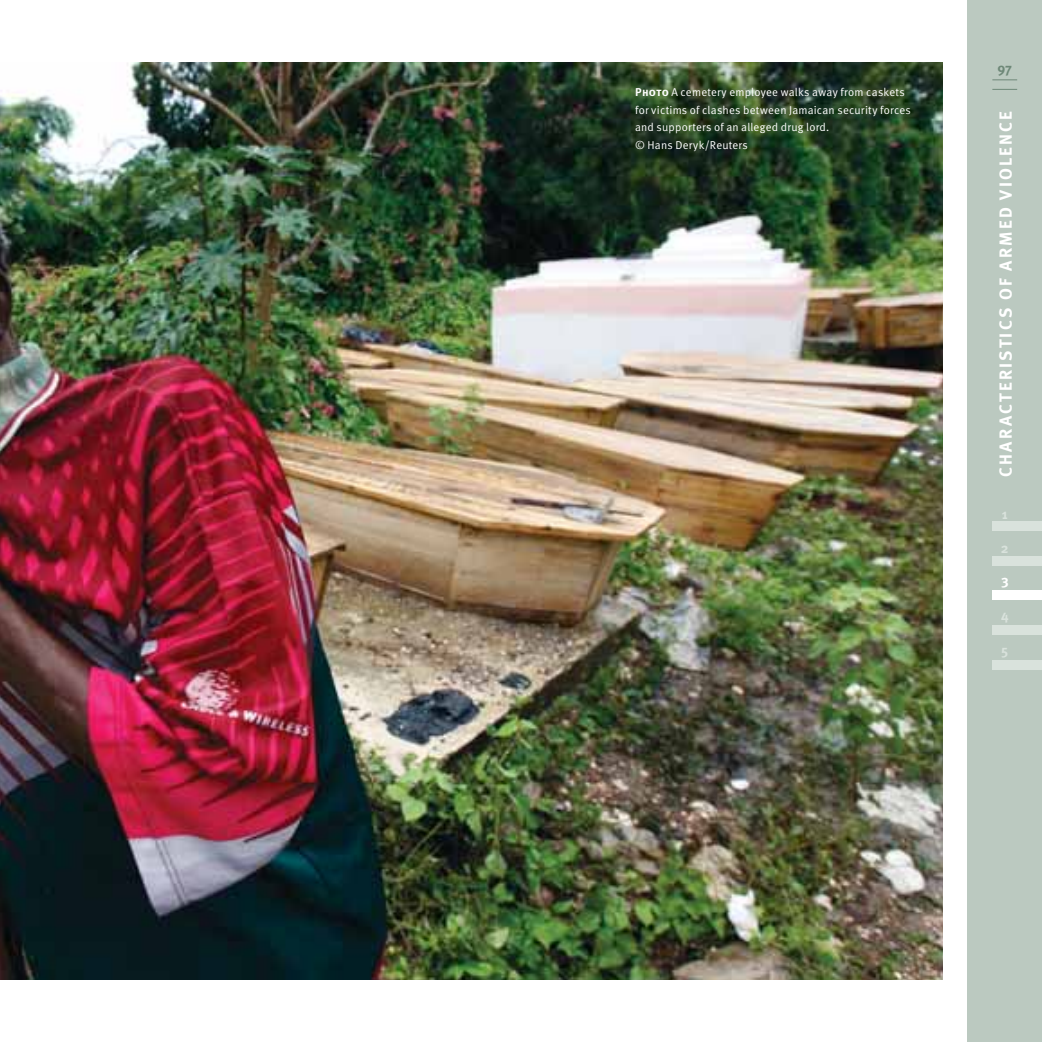
<style>
.page{position:relative;width:1042px;height:1042px;background:#fff}
.page>*{position:absolute;margin:0;border:0;box-sizing:border-box;transform-origin:0 0}
.t1{font:700 17.5px "Meta";letter-spacing:.12em;color:#fff}
.t2{font:700 14px "Meta";color:#d9e2dc}
.t3{font:700 14px "Meta";color:#6e8878}
.t4{font:700 14px "Meta";color:#fff}
.t5{font:11.38px/17.5px "Meta Normal";letter-spacing:.02em;color:#fff}
.s1{font-family:"Meta Bold Caps"}
</style>
<div class="page">
<div style="left:967px;top:0;width:75px;height:1042px;background:#bbc9c0"></div>
<svg style="left:992px;top:80px;width:25px;height:1px"></svg>
<svg style="left:992px;top:89px;width:25px;height:1px"></svg>
<div style="left:992px;top:521px;width:50px;height:10px;background:#d9e2dc"></div>
<div style="left:992px;top:556px;width:50px;height:10px;background:#d9e2dc"></div>
<div style="left:992px;top:590px;width:50px;height:10px;background:#fff"></div>
<div style="left:992px;top:625px;width:50px;height:10px;background:#d9e2dc"></div>
<div style="left:992px;top:660px;width:50px;height:10px;background:#d9e2dc"></div>
<img style="left:0;top:62px;width:943px;height:918px">
<p class="t5" style="left:635px;top:84px;width:277px"><span class="s1">Photo</span> A cemetery employee walks away from caskets for victims of clashes between Jamaican security forces and supporters of an alleged drug lord.<br>© Hans Deryk/Reuters</p>
<p class="t3" style="left:997px;top:63px;width:16px">97</p>
<h1 class="t1" style="left:999px;top:477px;width:367px;rotate:-90deg">CHARACTERISTICS OF ARMED VIOLENCE</h1>
<p class="t2" style="left:1002px;top:508px;width:7px">1</p>
<p class="t2" style="left:1001px;top:543px;width:9px">2</p>
<p class="t4" style="left:1001px;top:575px;width:9px">3</p>
<p class="t2" style="left:1001px;top:610px;width:9px">4</p>
<p class="t2" style="left:1001px;top:644px;width:9px">5</p>
</div>
